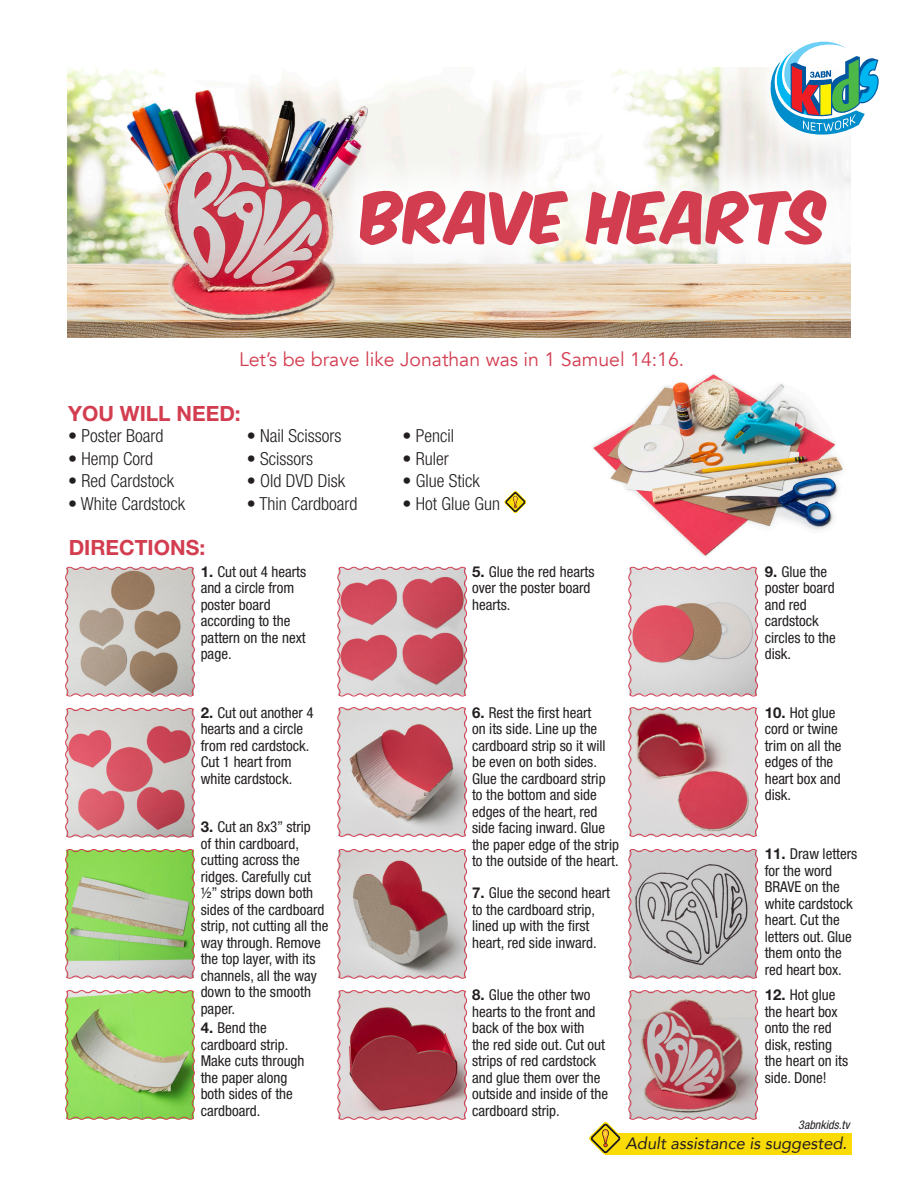
<style>
.page{position:relative;width:918px;height:1188px;background:#fff}
.page>*{position:absolute;margin:0;border:0;box-sizing:border-box;transform-origin:0 0}
.t1{font:60px "Komika Axis";color:#d33d50}
.t2{font:700 21px "Helvetica Neue LT Pro";color:#d33d50}
.t3{font:19.5px "Avenir";color:#d33d50}
.t4{font:300 condensed 18px "Helvetica Neue LT Pro";color:#231f20}
.t5{font:italic 16.5px "Avenir";color:#231f20}
.t6{font:condensed 15px/16.5px "Helvetica Neue LT Pro";color:#231f20}
.t7{font:italic condensed 12px "Helvetica Neue LT Pro";color:#231f20}
.s1{font-weight:700;font-stretch:normal}
</style>
<div class="page">
<img style="left:592px;top:374px;width:251px;height:182px">
<img style="left:67px;top:68px;width:783px;height:270px">
<svg style="left:738px;top:67px;width:112px;height:85px;fill:#f2efeb"></svg>
<svg style="left:768px;top:41px;width:111px;height:94px"></svg>
<div style="left:605px;top:1133px;width:247px;height:22px;background:#fadb06"></div>
<div style="left:322px;top:152px;width:543px;height:131px;background:#fff;opacity:.86"></div>
<svg style="left:337px;top:566px;width:130px;height:131px;background:#d18c94"></svg>
<svg style="left:65px;top:566px;width:130px;height:131px;background:#beafa5"></svg>
<svg style="left:337px;top:849px;width:130px;height:130px;background:#bda2a1"></svg>
<svg style="left:65px;top:707px;width:130px;height:131px;background:#d2979d"></svg>
<svg style="left:65px;top:849px;width:130px;height:130px;background:#a5c982"></svg>
<svg style="left:628px;top:707px;width:130px;height:130px;background:#cc9399"></svg>
<svg style="left:628px;top:566px;width:130px;height:131px;background:#d5b6b6"></svg>
<svg style="left:65px;top:990px;width:130px;height:130px;background:#9fcc71"></svg>
<svg style="left:337px;top:707px;width:130px;height:130px;background:#c8a4a7"></svg>
<svg style="left:337px;top:990px;width:130px;height:130px;background:#b9777f"></svg>
<svg style="left:504px;top:491px;width:23px;height:22px"></svg>
<svg style="left:589px;top:990px;width:169px;height:165px"></svg>
<svg style="left:628px;top:849px;width:130px;height:130px;background:#bab4b5"></svg>
<p class="t1" style="left:362px;top:188px;width:466px">BRAVE HEARTS</p>
<p class="t3" style="left:239px;top:347px;width:447px">Let’s be brave like Jonathan was in 1 Samuel 14:16.</p>
<p class="t2" style="left:68px;top:400px;width:174px">YOU WILL NEED:</p>
<p class="t4" style="left:68px;top:426px;width:97px">• Poster Board</p>
<p class="t4" style="left:68px;top:448px;width:86px">• Hemp Cord</p>
<p class="t4" style="left:68px;top:471px;width:107px">• Red Cardstock</p>
<p class="t4" style="left:68px;top:493px;width:118px">• White Cardstock</p>
<p class="t4" style="left:247px;top:426px;width:96px">• Nail Scissors</p>
<p class="t4" style="left:247px;top:448px;width:68px">• Scissors</p>
<p class="t4" style="left:247px;top:471px;width:100px">• Old DVD Disk</p>
<p class="t4" style="left:247px;top:493px;width:112px">• Thin Cardboard</p>
<p class="t2" style="left:69px;top:535px;width:138px">DIRECTIONS:</p>
<p class="t6" style="left:201px;top:563px;width:107px"><span class="s1">1.</span> Cut out 4 hearts and a circle from poster board according to the pattern on the next page.</p>
<p class="t4" style="left:403px;top:426px;width:53px">• Pencil</p>
<p class="t4" style="left:403px;top:448px;width:48px">• Ruler</p>
<p class="t4" style="left:403px;top:471px;width:79px">• Glue Stick</p>
<p class="t4" style="left:403px;top:493px;width:99px">• Hot Glue Gun</p>
<p class="t6" style="left:472px;top:563px;width:124px"><span class="s1">5.</span> Glue the red hearts over the poster board hearts.</p>
<p class="t6" style="left:201px;top:704px;width:114px"><span class="s1">2.</span> Cut out another 4 hearts and a circle from red cardstock.<br>Cut 1 heart from white cardstock.</p>
<p class="t6" style="left:472px;top:704px;width:148px"><span class="s1">6.</span> Rest the first heart<br>on its side. Line up the cardboard strip so it will be even on both sides.<br>Glue the cardboard strip to the bottom and side edges of the heart, red side facing inward. Glue the paper edge of the strip to the outside of the heart.</p>
<p class="t6" style="left:472px;top:884px;width:139px"><span class="s1">7.</span> Glue the second heart to the cardboard strip, lined up with the first heart, red side inward.</p>
<p class="t6" style="left:201px;top:818px;width:129px"><span class="s1">3.</span> Cut an 8x3” strip<br>of thin cardboard, cutting across the ridges. Carefully cut ½” strips down both sides of the cardboard strip, not cutting all the way through. Remove the top layer, with its channels, all the way down to the smooth paper.</p>
<p class="t6" style="left:472px;top:986px;width:138px"><span class="s1">8.</span> Glue the other two hearts to the front and back of the box with<br>the red side out. Cut out strips of red cardstock and glue them over the outside and inside of the cardboard strip.</p>
<p class="t6" style="left:201px;top:1019px;width:105px"><span class="s1">4.</span> Bend the cardboard strip.<br>Make cuts through the paper along both sides of the cardboard.</p>
<p class="t6" style="left:765px;top:563px;width:73px"><span class="s1">9.</span> Glue the poster board and red cardstock circles to the disk.</p>
<p class="t6" style="left:765px;top:704px;width:78px"><span class="s1">10.</span> Hot glue cord or twine trim on all the edges of the heart box and disk.</p>
<p class="t6" style="left:765px;top:845px;width:94px"><span class="s1">11.</span> Draw letters for the word<br>BRAVE on the white cardstock heart. Cut the letters out. Glue them onto the red heart box.</p>
<p class="t6" style="left:765px;top:986px;width:85px"><span class="s1">12.</span> Hot glue the heart box onto the red disk, resting the heart on its side. Done!</p>
<p class="t7" style="left:798px;top:1118px;width:53px">3abnkids.tv</p>
<p class="t5" style="left:625px;top:1134px;width:223px">Adult assistance is suggested.</p>
</div>
